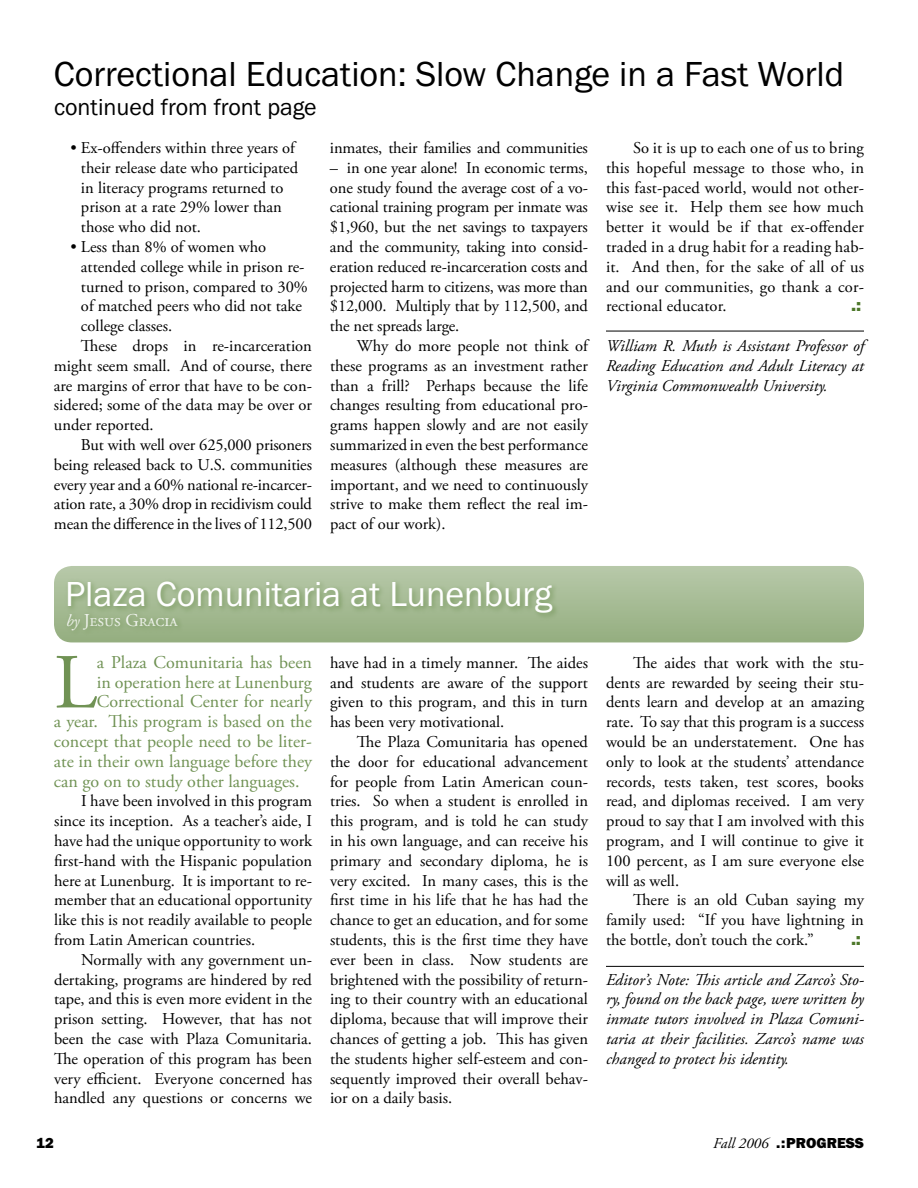
<style>
.page{position:relative;width:918px;height:1188px;background:#fff}
.page>*{position:absolute;margin:0;border:0;box-sizing:border-box;transform-origin:0 0}
.t1{font:77.7px "Adobe Garamond Pro";color:#709254}
.t2{font:36px "FS Franklin Gothic";color:#000}
.t3{font:36px "FS Franklin Gothic";color:#fff}
.t4{font:24px "FS Franklin Gothic";color:#000}
.t5{font:18px "Adobe Garamond Pro";color:#709254}
.t6{font:18px "Adobe Garamond Pro";color:#fff}
.t7{font:800 18px "FS Franklin Gothic H";color:#4c7729}
.t8{font:16.5px/19.8px "Adobe Garamond Pro";color:#000;text-align:justify}
.t9{font:italic 16.5px/19.8px "Adobe Garamond Pro";color:#000;text-align:justify}
.t10{font:800 15px "FS Franklin Gothic H";color:#000}
.s1{font-style:italic;font-size:16.5px}
.s2{font-family:"Adobe Garamond Pro";font-weight:400;font-style:italic}
</style>
<div class="page">
<hr style="left:606px;top:966px;width:258px;height:1px;background:#000">
<hr style="left:606px;top:331px;width:258px;height:1px;background:#000">
<svg style="left:54px;top:566px;width:810px;height:76px;background:#a5bb94"></svg>
<div style="left:64px;top:578px;width:495px;height:42px;background:#4c7729;opacity:.5"></div>
<div style="left:63px;top:610px;width:121px;height:27px;background:#98b184"></div>
<h2 class="t2" style="left:54px;top:54px;width:792px">Correctional Education: Slow Change in a Fast World</h2>
<h3 class="t4" style="left:54px;top:93px;width:264px">continued from front page</h3>
<p class="t8" style="left:81px;top:138px;width:219px;text-align:left;text-indent:-10px">• Ex-offenders within three years of their release date who participated in literacy programs returned to prison at a rate 29% lower than those who did not.</p>
<p class="t8" style="left:70px;top:237px;width:197px">• Less than 8% of women who</p>
<p class="t8" style="left:81px;top:257px;width:225px">attended college while in prison re-</p>
<p class="t8" style="left:81px;top:277px;width:228px">turned to prison, compared to 30%</p>
<p class="t8" style="left:81px;top:297px;width:222px">of matched peers who did not take</p>
<p class="t8" style="left:81px;top:317px;width:93px">college classes.</p>
<p class="t8" style="left:81px;top:336px;width:232px">These drops in re-incarceration</p>
<p class="t8" style="left:54px;top:356px;width:259px">might seem small. And of course, there</p>
<p class="t8" style="left:54px;top:376px;width:260px">are margins of error that have to be con-</p>
<p class="t8" style="left:54px;top:396px;width:259px">sidered; some of the data may be over or</p>
<p class="t8" style="left:54px;top:416px;width:101px">under reported.</p>
<p class="t8" style="left:81px;top:435px;width:232px">But with well over 625,000 prisoners</p>
<p class="t8" style="left:54px;top:455px;width:260px">being released back to U.S. communities</p>
<p class="t8" style="left:54px;top:475px;width:260px">every year and a 60% national re-incarcer-</p>
<p class="t8" style="left:54px;top:495px;width:260px">ation rate, a 30% drop in recidivism could</p>
<p class="t8" style="left:54px;top:515px;width:259px">mean the difference in the lives of 112,500</p>
<p class="t8" style="left:330px;top:138px;width:259px">inmates, their families and communities</p>
<p class="t8" style="left:330px;top:158px;width:260px">– in one year alone! In economic terms, one study found the average cost of a vo&shy;cational training program per inmate was $1,960, but the net savings to taxpayers and the community, taking into consid&shy;eration reduced re-incarceration costs and projected harm to citizens, was more than $12,000. Multiply that by 112,500, and the net spreads large.</p>
<p class="t8" style="left:330px;top:336px;width:260px;text-indent:27px">Why do more people not think of these programs as an investment rather than a frill? Perhaps because the life changes resulting from educational pro&shy;grams happen slowly and are not easily summarized in even the best performance measures (although these measures are important, and we need to continuously strive to make them reflect the real im&shy;pact of our work).</p>
<p class="t8" style="left:606px;top:138px;width:260px;text-indent:27px">So it is up to each one of us to bring this hopeful message to those who, in this fast-paced world, would not other&shy;wise see it. Help them see how much better it would be if that ex-offender traded in a drug habit for a reading hab&shy;it. And then, for the sake of all of us and our communities, go thank a cor&shy;rectional educator.</p>
<p class="t7" style="left:851px;top:295px;width:12px">.:</p>
<p class="t9" style="left:606px;top:336px;width:260px">William R. Muth is Assistant Professor of Reading Education and Adult Literacy at Virginia Commonwealth University.</p>
<h2 class="t3" style="left:65px;top:574px;width:488px">Plaza Comunitaria at Lunenburg</h2>
<p class="t6" style="left:66px;top:609px;width:114px"><span class="s1">by</span> JESUS GRACIA</p>
<h1 class="t1" style="left:54px;top:636px;width:44px">L</h1>
<p class="t5" style="left:97px;top:651px;width:217px">a Plaza Comunitaria has been</p>
<p class="t8" style="left:330px;top:653px;width:260px">have had in a timely manner. The aides and students are aware of the support given to this program, and this in turn has been very motivational.</p>
<p class="t8" style="left:330px;top:732px;width:260px;text-indent:27px">The Plaza Comunitaria has opened the door for educational advancement for people from Latin American coun&shy;tries. So when a student is enrolled in this program, and is told he can study in his own language, and can receive his primary and secondary diploma, he is very excited. In many cases, this is the first time in his life that he has had the chance to get an education, and for some students, this is the first time they have ever been in class. Now students are brightened with the possibility of return&shy;ing to their country with an educational diploma, because that will improve their chances of getting a job. This has given the students higher self-esteem and con&shy;sequently improved their overall behav&shy;ior on a daily basis.</p>
<p class="t5" style="left:97px;top:671px;width:217px">in operation here at Lunenburg</p>
<p class="t5" style="left:97px;top:691px;width:216px">Correctional Center for nearly</p>
<p class="t5" style="left:54px;top:711px;width:260px">a year. This program is based on the</p>
<p class="t5" style="left:54px;top:730px;width:259px">concept that people need to be liter-</p>
<p class="t5" style="left:54px;top:750px;width:260px">ate in their own language before they</p>
<p class="t5" style="left:54px;top:770px;width:247px">can go on to study other languages.</p>
<p class="t8" style="left:54px;top:792px;width:260px;text-indent:27px">I have been involved in this program since its inception. As a teacher’s aide, I have had the unique opportunity to work first-hand with the Hispanic population here at Lunenburg. It is important to re&shy;member that an educational opportunity like this is not readily available to people from Latin American countries.</p>
<p class="t8" style="left:54px;top:950px;width:260px;text-indent:27px">Normally with any government un&shy;dertaking, programs are hindered by red tape, and this is even more evident in the prison setting. However, that has not been the case with Plaza Comunitaria.<br>The operation of this program has been very efficient. Everyone concerned has handled any questions or concerns we</p>
<p class="t8" style="left:606px;top:653px;width:260px;text-indent:27px">The aides that work with the stu&shy;dents are rewarded by seeing their stu&shy;dents learn and develop at an amazing rate. To say that this program is a success would be an understatement. One has only to look at the students’ attendance records, tests taken, test scores, books read, and diplomas received. I am very proud to say that I am involved with this program, and I will continue to give it 100 percent, as I am sure everyone else will as well.</p>
<p class="t8" style="left:606px;top:891px;width:259px;text-indent:27px">There is an old Cuban saying my family used: “If you have lightning in the bottle, don’t touch the cork.”</p>
<p class="t7" style="left:851px;top:929px;width:12px">.:</p>
<p class="t9" style="left:606px;top:970px;width:260px">Editor’s Note: This article and Zarco’s Sto&shy;ry, found on the back page, were written by inmate tutors involved in Plaza Comuni&shy;taria at their facilities. Zarco’s name was changed to protect his identity.</p>
<p class="t10" style="left:36px;top:1134px;width:19px">12</p>
<p class="t10" style="left:713px;top:1134px;width:152px"><span class="s2">Fall 2006</span> .:PROGRESS</p>
</div>
